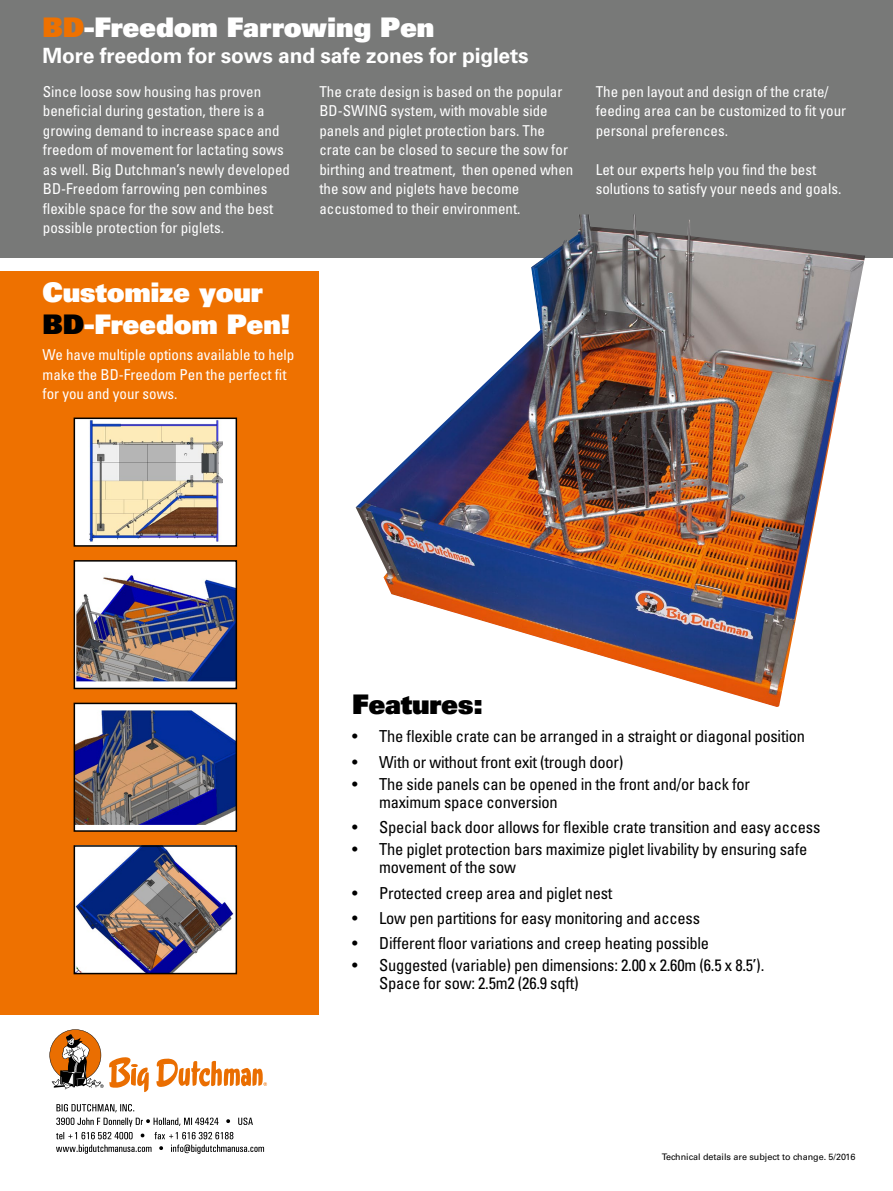
<style>
.page{position:relative;width:893px;height:1191px;background:#fff}
.page>*{position:absolute;margin:0;border:0;box-sizing:border-box;transform-origin:0 0}
.t1{font:27px/32.4px "Univers LT Std X Black";letter-spacing:-.01em;color:#fff}
.t2{font:27px "Univers LT Std X Black";letter-spacing:-.01em;color:#000}
.t3{font:700 21px "Univers LT Std";letter-spacing:-.01em;color:#fff}
.t4{font:condensed 16.5px/18px "Univers LT Std";letter-spacing:-.015em;color:#000}
.t5{font:condensed 15px/19.5px "Univers LT Std";color:#fff}
.t6{font:9px "Univers LT Std";color:#000}
.s1{color:#ee7100}
.s2{color:#000}
</style>
<div class="page">
<div style="left:0;top:271px;width:319px;height:744px;background:#ee7100"></div>
<div style="left:0;top:0;width:893px;height:257px;background:#787978"></div>
<img style="left:356px;top:214px;width:509px;height:493px">
<svg style="left:156px;top:1058px;width:111px;height:29px"></svg>
<svg style="left:50px;top:1029px;width:99px;height:63px"></svg>
<svg style="left:56px;top:1104px;width:197px;height:22px"></svg>
<svg style="left:56px;top:1132px;width:208px;height:21px"></svg>
<div style="left:74px;top:418px;width:162px;height:128px;background:#fff"></div>
<img style="left:89px;top:420px;width:133px;height:122px">
<div style="left:74px;top:417px;width:163px;height:129px;border:2px solid #000"></div>
<div style="left:74px;top:703px;width:162px;height:128px;background:#fff"></div>
<img style="left:77px;top:710px;width:157px;height:114px">
<div style="left:74px;top:702px;width:163px;height:129px;border:2px solid #000"></div>
<div style="left:74px;top:561px;width:162px;height:127px;background:#fff"></div>
<img style="left:77px;top:575px;width:157px;height:106px">
<div style="left:74px;top:560px;width:163px;height:129px;border:2px solid #000"></div>
<img style="left:77px;top:848px;width:157px;height:123px">
<div style="left:74px;top:845px;width:163px;height:129px;border:2px solid #000"></div>
<h1 class="t1" style="left:43px;top:11px;width:393px"><span class="s1">BD</span>-Freedom Farrowing Pen</h1>
<h2 class="t3" style="left:43px;top:43px;width:488px">More freedom for sows and safe zones for piglets</h2>
<p class="t5" style="left:43px;top:81px;width:249px">Since loose sow housing has proven beneficial during gestation, there is a growing demand to increase space and freedom of movement for lactating sows as well. Big Dutchman’s newly developed BD-Freedom farrowing pen combines flexible space for the sow and the best possible protection for piglets.</p>
<p class="t5" style="left:319px;top:81px;width:255px">The crate design is based on the popular BD-SWING system, with movable side panels and piglet protection bars. The crate can be closed to secure the sow for birthing and treatment, then opened when the sow and piglets have become accustomed to their environment.</p>
<p class="t5" style="left:596px;top:81px;width:252px">The pen layout and design of the crate/ feeding area can be customized to fit your personal preferences.</p>
<p class="t5" style="left:596px;top:159px;width:247px">Let our experts help you find the best solutions to satisfy your needs and goals.</p>
<h1 class="t1" style="left:43px;top:275px;width:250px">Customize your<br><span class="s2">BD</span>-Freedom Pen!</h1>
<p class="t5" style="left:43px;top:345px;width:253px">We have multiple options available to help make the BD-Freedom Pen the perfect fit for you and your sows.</p>
<h1 class="t2" style="left:352px;top:687px;width:132px">Features:</h1>
<p class="t4" style="left:352px;top:727px;width:454px">• The flexible crate can be arranged in a straight or diagonal position</p>
<p class="t4" style="left:352px;top:752px;width:273px">• With or without front exit (trough door)</p>
<p class="t4" style="left:379px;top:774px;width:372px;text-indent:-27px">• The side panels can be opened in the front and/or back for maximum space conversion</p>
<p class="t4" style="left:352px;top:818px;width:470px">• Special back door allows for flexible crate transition and easy access</p>
<p class="t4" style="left:379px;top:840px;width:430px;text-indent:-27px">• The piglet protection bars maximize piglet livability by ensuring safe movement of the sow</p>
<p class="t4" style="left:352px;top:883px;width:262px">• Protected creep area and piglet nest</p>
<p class="t4" style="left:352px;top:908px;width:349px">• Low pen partitions for easy monitoring and access</p>
<p class="t4" style="left:352px;top:934px;width:358px">• Different floor variations and creep heating possible</p>
<p class="t4" style="left:379px;top:956px;width:387px;text-indent:-27px">• Suggested (variable) pen dimensions: 2.00 x 2.60m (6.5 x 8.5’).<br>Space for sow: 2.5m2 (26.9 sqft)</p>
<p class="t6" style="left:662px;top:1151px;width:195px">Technical details are subject to change. 5/2016</p>
</div>
